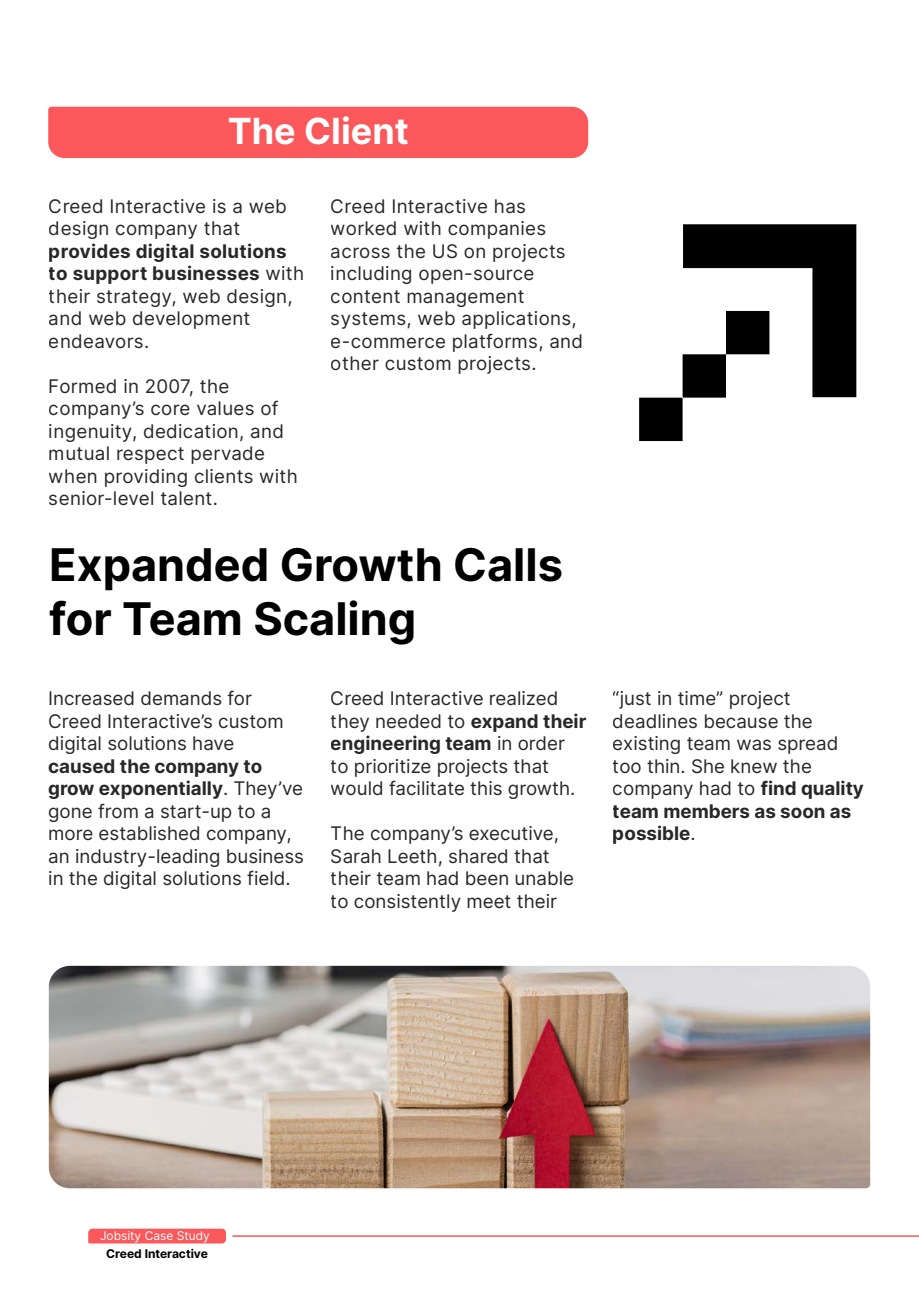
<style>
.page{position:relative;width:919px;height:1289px;background:#fff}
.page>*{position:absolute;margin:0;border:0;box-sizing:border-box;transform-origin:0 0}
.t1{font:700 45px/53.6px "Inter";color:#000}
.t2{font:700 36px "Inter";color:#fff}
.t3{font:18.75px/22.5px "Inter";color:#000}
.t4{font:12px "Inter";color:#fff}
.t5{font:700 12px "Inter";color:#000}
.s1{font-weight:700}
</style>
<div class="page">
<div style="left:48px;top:107px;width:540px;height:51px;background:#fa585a"></div>
<svg style="left:88px;top:1228px;width:138px;height:15px;background:#fa6062"></svg>
<hr style="left:232px;top:1235px;width:686px;height:1px;background:#fa585a">
<img style="left:49px;top:965px;width:821px;height:223px">
<svg style="left:639px;top:224px;width:217px;height:217px"></svg>
<h2 class="t2" style="left:228px;top:104px;width:182px">The Client</h2>
<p class="t3" style="left:49px;top:194px;width:239px">Creed Interactive is a web design company that</p>
<p class="t3" style="left:49px;top:239px;width:257px"><span class="s1">provides digital solutions to support businesses</span> with their strategy, web design, and web development endeavors.</p>
<p class="t3" style="left:49px;top:374px;width:251px">Formed in 2007, the company’s core values of ingenuity, dedication, and mutual respect pervade when providing clients with senior-level talent.</p>
<p class="t3" style="left:331px;top:194px;width:254px">Creed Interactive has worked with companies across the US on projects including open-source content management systems, web applications, e-commerce platforms, and other custom projects.</p>
<h1 class="t1" style="left:49px;top:537px;width:515px">Expanded Growth Calls for Team Scaling</h1>
<p class="t3" style="left:48px;top:686px;width:237px">Increased demands for<br>Creed Interactive’s custom digital solutions have</p>
<p class="t3" style="left:48px;top:754px;width:257px"><span class="s1">caused the company to grow exponentially</span>. They’ve gone from a start-up to a more established company, an industry-leading business in the digital solutions field.</p>
<p class="t3" style="left:331px;top:686px;width:257px">Creed Interactive realized they needed to <span class="s1">expand their engineering team</span> in order to prioritize projects that would facilitate this growth.</p>
<p class="t3" style="left:331px;top:821px;width:245px">The company’s executive,<br>Sarah Leeth, shared that their team had been unable to consistently meet their</p>
<p class="t3" style="left:612px;top:686px;width:253px">“just in time” project deadlines because the existing team was spread too thin. She knew the company had to <span class="s1">find quality team members as soon as possible</span>.</p>
<p class="t4" style="left:100px;top:1226px;width:111px">Jobsity Case Study</p>
<p class="t5" style="left:106px;top:1244px;width:103px">Creed Interactive</p>
</div>
